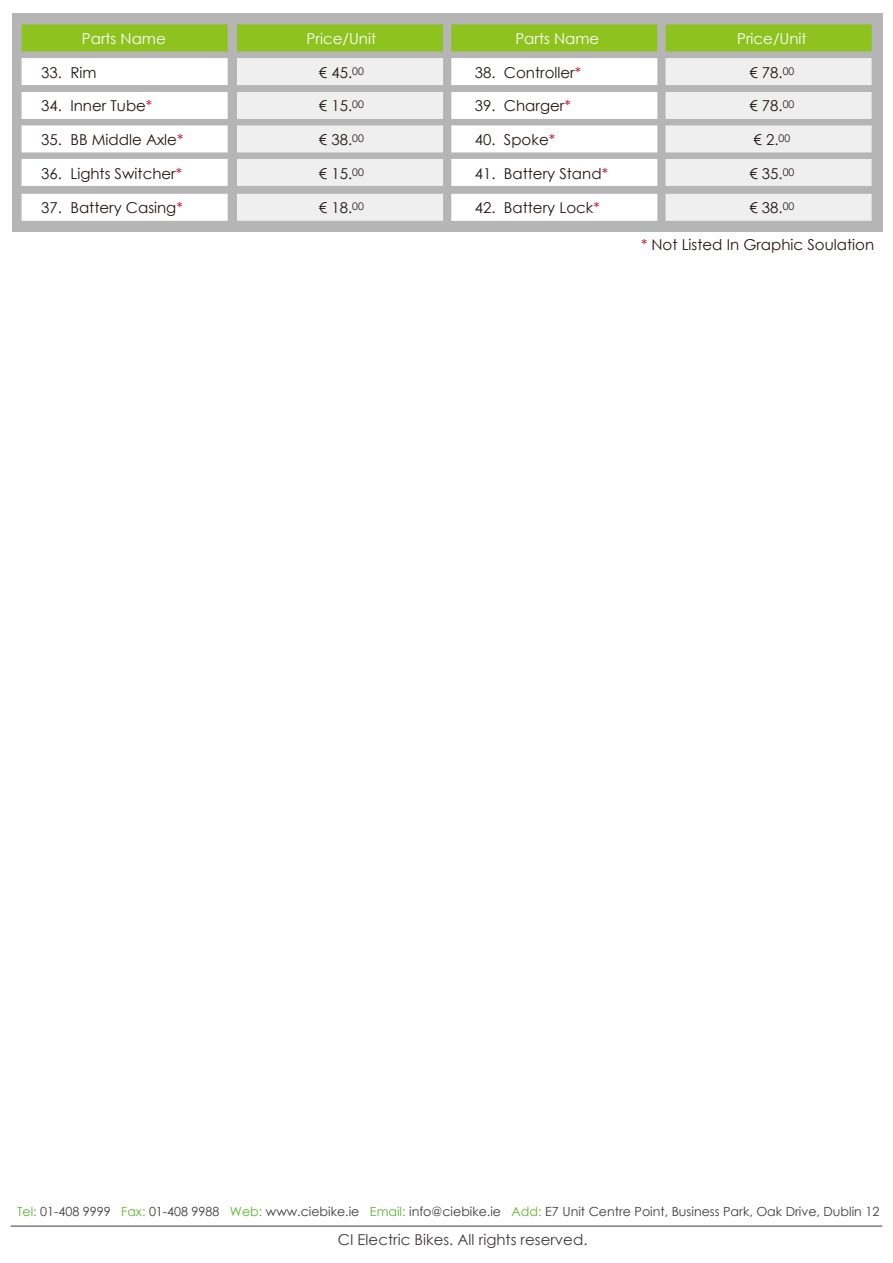
<style>
.page{position:relative;width:893px;height:1263px;background:#fff}
.page>*{position:absolute;margin:0;border:0;box-sizing:border-box;transform-origin:0 0}
.t1{font:15px "Century Gothic";color:#231815}
.t2{font:15px "Century Gothic";color:#fff}
.t3{font:15px "Century Gothic";color:#3f3b3a}
.t4{font:12.6px "Century Gothic";color:#3f3b3a}
.s1{color:#c30d22}
.s2{color:#5bb531}
</style>
<div class="page">
<hr style="left:11px;top:1226px;width:871px;height:1px;background:#3f3b3a">
<div style="left:12px;top:13px;width:870px;height:219px;background:#b5b5b6"></div>
<div style="left:22px;top:58px;width:206px;height:27px;background:#fff"></div>
<div style="left:22px;top:92px;width:206px;height:27px;background:#fff"></div>
<div style="left:22px;top:24px;width:206px;height:27px;background:#8ec31f"></div>
<div style="left:237px;top:58px;width:206px;height:27px;background:#efeff0"></div>
<div style="left:237px;top:92px;width:206px;height:27px;background:#efeff0"></div>
<div style="left:237px;top:24px;width:206px;height:27px;background:#8ec31f"></div>
<div style="left:451px;top:58px;width:206px;height:27px;background:#fff"></div>
<div style="left:451px;top:92px;width:206px;height:27px;background:#fff"></div>
<div style="left:451px;top:24px;width:206px;height:27px;background:#8ec31f"></div>
<div style="left:666px;top:58px;width:206px;height:27px;background:#efeff0"></div>
<div style="left:666px;top:92px;width:206px;height:27px;background:#efeff0"></div>
<div style="left:22px;top:125px;width:206px;height:27px;background:#fff"></div>
<div style="left:237px;top:125px;width:206px;height:27px;background:#efeff0"></div>
<div style="left:451px;top:125px;width:206px;height:27px;background:#fff"></div>
<div style="left:666px;top:125px;width:206px;height:27px;background:#efeff0"></div>
<div style="left:22px;top:159px;width:206px;height:27px;background:#fff"></div>
<div style="left:237px;top:159px;width:206px;height:27px;background:#efeff0"></div>
<div style="left:451px;top:159px;width:206px;height:27px;background:#fff"></div>
<div style="left:666px;top:159px;width:206px;height:27px;background:#efeff0"></div>
<div style="left:22px;top:194px;width:206px;height:27px;background:#fff"></div>
<div style="left:237px;top:194px;width:206px;height:27px;background:#efeff0"></div>
<div style="left:451px;top:194px;width:206px;height:27px;background:#fff"></div>
<div style="left:666px;top:194px;width:206px;height:27px;background:#efeff0"></div>
<div style="left:666px;top:24px;width:206px;height:27px;background:#8ec31f"></div>
<p class="t2" style="left:82px;top:28px;width:85px">Parts Name</p>
<p class="t1" style="left:41px;top:62px;width:57px">33. Rim</p>
<p class="t1" style="left:41px;top:96px;width:113px">34. Inner Tube<span class="s1">*</span></p>
<p class="t1" style="left:41px;top:129px;width:144px">35. BB Middle Axle<span class="s1">*</span></p>
<p class="t1" style="left:41px;top:163px;width:142px">36. Lights Switcher<span class="s1">*</span></p>
<p class="t1" style="left:41px;top:197px;width:143px">37. Battery Casing<span class="s1">*</span></p>
<p class="t2" style="left:307px;top:28px;width:71px">Price/Unit</p>
<p class="t1" style="left:319px;top:62px;width:46px">€ 45.<sup>00</sup></p>
<p class="t1" style="left:319px;top:96px;width:46px">€ 15.<sup>00</sup></p>
<p class="t1" style="left:319px;top:129px;width:46px">€ 38.<sup>00</sup></p>
<p class="t1" style="left:319px;top:163px;width:46px">€ 15.<sup>00</sup></p>
<p class="t1" style="left:319px;top:197px;width:46px">€ 18.<sup>00</sup></p>
<p class="t2" style="left:515px;top:28px;width:85px">Parts Name</p>
<p class="t1" style="left:475px;top:62px;width:108px">38. Controller<span class="s1">*</span></p>
<p class="t1" style="left:475px;top:96px;width:97px">39. Charger<span class="s1">*</span></p>
<p class="t1" style="left:475px;top:129px;width:82px">40. Spoke<span class="s1">*</span></p>
<p class="t1" style="left:475px;top:163px;width:135px">41. Battery Stand<span class="s1">*</span></p>
<p class="t1" style="left:475px;top:197px;width:126px">42. Battery Lock<span class="s1">*</span></p>
<p class="t2" style="left:737px;top:28px;width:71px">Price/Unit</p>
<p class="t1" style="left:749px;top:62px;width:46px">€ 78.<sup>00</sup></p>
<p class="t1" style="left:749px;top:96px;width:46px">€ 78.<sup>00</sup></p>
<p class="t1" style="left:754px;top:129px;width:38px">€ 2.<sup>00</sup></p>
<p class="t1" style="left:749px;top:163px;width:46px">€ 35.<sup>00</sup></p>
<p class="t1" style="left:749px;top:197px;width:46px">€ 38.<sup>00</sup></p>
<p class="t1" style="left:641px;top:234px;width:235px"><span class="s1">*</span> Not Listed In Graphic Soulation</p>
<p class="t4" style="left:17px;top:1203px;width:864px"><span class="s2">Tel:</span> 01-408 9999 <span class="s2">Fax:</span> 01-408 9988 <span class="s2">Web:</span> www.ciebike.ie <span class="s2">Email:</span> info@ciebike.ie <span class="s2">Add:</span> E7 Unit Centre Point, Business Park, Oak Drive, Dublin 12</p>
<p class="t3" style="left:338px;top:1229px;width:251px">CI Electric Bikes. All rights reserved.</p>
</div>
